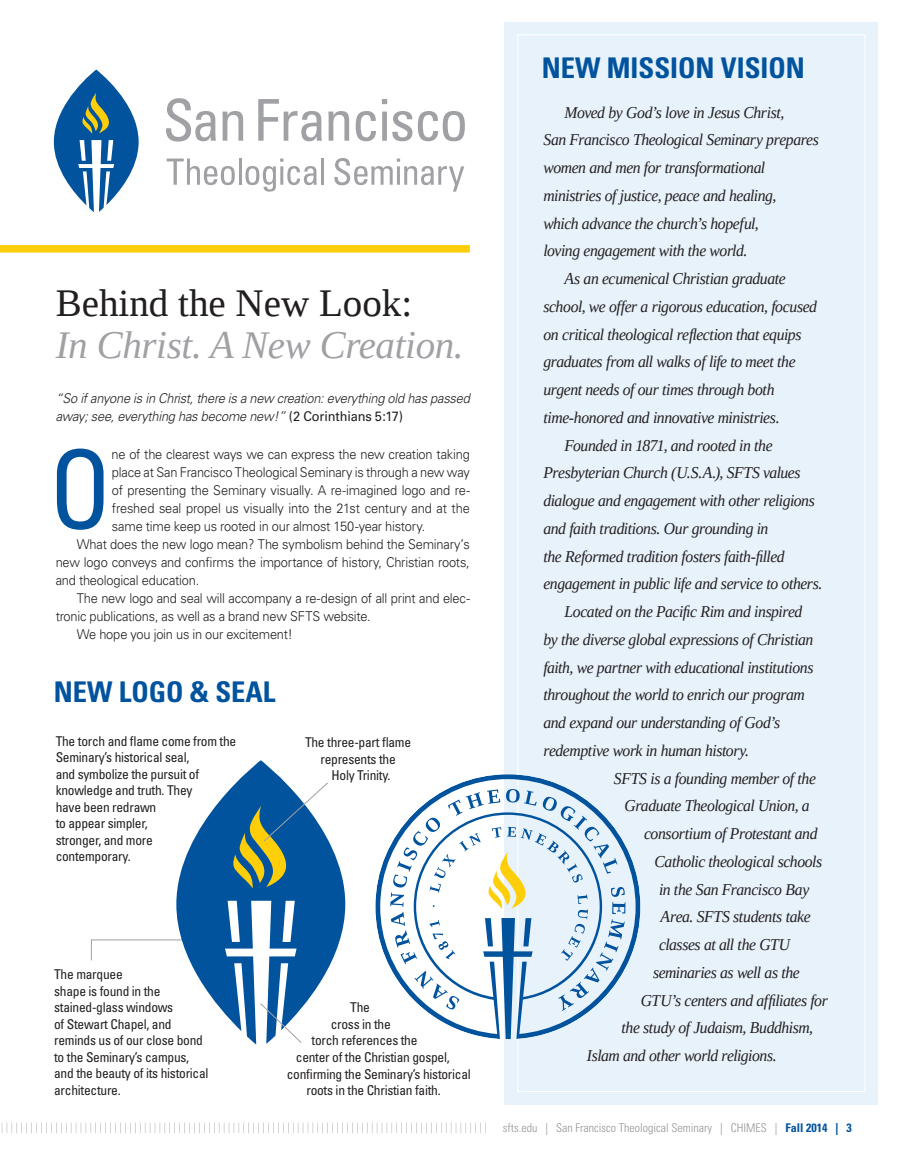
<style>
.page{position:relative;width:905px;height:1175px;background:#fff}
.page>*{position:absolute;margin:0;border:0;box-sizing:border-box;transform-origin:0 0}
.t1{font:condensed 108px "Univers";color:#01539e;scale:.95 1}
.t2{font:italic 39px "Tinos";letter-spacing:-.01em;color:#a0a1a5}
.t3{font:39px "Tinos";color:#231f20}
.t4{font:700 condensed 28.5px "Univers";color:#01539e}
.t5{font:italic 16.5px "Tinos";letter-spacing:-.025em;color:#231f20;scale:.95 1}
.t6{font:300 13.5px "Univers";letter-spacing:-.015em;color:#231f20;scale:.95 1}
.t7{font:condensed 13.5px/16.5px "Univers";letter-spacing:-.02em;color:#231f20}
.t8{font:italic 300 13.5px/18px "Univers";letter-spacing:-.015em;color:#231f20;scale:.95 1}
.t9{font:300 condensed 12px "Univers";color:#939598}
.s1{font-weight:400;font-style:normal}
.s2{font-weight:700;color:#01539e}
</style>
<div class="page">
<div style="left:505px;top:22px;width:373px;height:1082px;background:#e7f2fa"></div>
<svg style="left:166px;top:98px;width:50px;height:44px"></svg>
<svg style="left:222px;top:111px;width:21px;height:30px"></svg>
<svg style="left:258px;top:99px;width:64px;height:42px"></svg>
<svg style="left:328px;top:111px;width:21px;height:30px"></svg>
<svg style="left:356px;top:111px;width:20px;height:30px"></svg>
<svg style="left:382px;top:99px;width:30px;height:42px"></svg>
<svg style="left:418px;top:111px;width:47px;height:30px"></svg>
<svg style="left:167px;top:158px;width:68px;height:27px"></svg>
<hr style="left:239px;top:158px;width:3px;height:27px;background:#a0a1a5">
<svg style="left:245px;top:158px;width:72px;height:34px"></svg>
<hr style="left:321px;top:158px;width:3px;height:27px;background:#a0a1a5">
<svg style="left:334px;top:158px;width:130px;height:34px"></svg>
<svg style="left:54px;top:70px;width:85px;height:142px"></svg>
<div style="left:0;top:245px;width:470px;height:7px;background:#fece08"></div>
<svg style="left:91px;top:939px;width:85px;height:22px"></svg>
<svg style="left:176px;top:760px;width:169px;height:284px"></svg>
<svg style="left:259px;top:1002px;width:43px;height:41px"></svg>
<svg style="left:231px;top:781px;width:98px;height:107px;background:#457a92"></svg>
<svg style="left:375px;top:774px;width:265px;height:265px"></svg>
<svg style="left:2px;top:1122px;width:484px;height:11px"></svg>
<h2 class="t3" style="left:56px;top:278px;width:358px">Behind the New Look:</h2>
<h2 class="t2" style="left:56px;top:320px;width:409px">In Christ. A New Creation.</h2>
<p class="t8" style="left:56px;top:389px;width:437px">“So if anyone is in Christ, there is a new creation: everything old has passed away; see, everything has become new!” <span class="s1">(2 Corinthians 5:17)</span></p>
<h1 class="t1" style="left:49px;top:421px;width:67px">O</h1>
<p class="t6" style="left:112px;top:446px;width:378px">ne of the clearest ways we can express the new creation taking</p>
<p class="t6" style="left:112px;top:464px;width:378px">place at San Francisco Theological Seminary is through a new way</p>
<p class="t6" style="left:112px;top:482px;width:378px">of presenting the Seminary visually. A re-imagined logo and re-</p>
<p class="t6" style="left:112px;top:500px;width:378px">freshed seal propel us visually into the 21st century and at the</p>
<p class="t6" style="left:112px;top:518px;width:331px">same time keep us rooted in our almost 150-year history.</p>
<p class="t6" style="left:77px;top:536px;width:415px">What does the new logo mean? The symbolism behind the Seminary’s</p>
<p class="t6" style="left:56px;top:554px;width:437px">new logo conveys and confirms the importance of history, Christian roots,</p>
<p class="t6" style="left:56px;top:572px;width:153px">and theological education.</p>
<p class="t6" style="left:77px;top:590px;width:415px">The new logo and seal will accompany a re-design of all print and elec-</p>
<p class="t6" style="left:56px;top:608px;width:333px">tronic publications, as well as a brand new SFTS website.</p>
<p class="t6" style="left:77px;top:626px;width:229px">We hope you join us in our excitement!</p>
<h3 class="t4" style="left:54px;top:674px;width:20px">NEW</h3>
<h3 class="t4" style="left:119px;top:674px;width:158px">LOGO &amp; SEAL</h3>
<p class="t7" style="left:56px;top:732px;width:182px">The torch and flame come from the<br>Seminary’s historical seal,<br>and symbolize the pursuit of knowledge and truth. They<br>have been redrawn<br>to appear simpler,<br>stronger, and more<br>contemporary.</p>
<p class="t7" style="left:305px;top:734px;width:108px;text-align:center">The three-part flame represents the<br>Holy Trinity.</p>
<p class="t7" style="left:54px;top:966px;width:156px">The marquee<br>shape is found in the stained-glass windows<br>of Stewart Chapel, and reminds us of our close bond to the Seminary’s campus, and the beauty of its historical architecture.</p>
<p class="t7" style="left:350px;top:999px;width:21px">The</p>
<p class="t7" style="left:331px;top:1015px;width:62px">cross in the</p>
<p class="t7" style="left:311px;top:1032px;width:107px">torch references the</p>
<p class="t7" style="left:296px;top:1048px;width:155px">center of the Christian gospel,</p>
<p class="t7" style="left:287px;top:1065px;width:186px">confirming the Seminary’s historical</p>
<p class="t7" style="left:306px;top:1081px;width:136px">roots in the Christian faith.</p>
<h3 class="t4" style="left:542px;top:50px;width:194px">NEW MISSION VISION</h3>
<p class="t5" style="left:564px;top:101px;width:233px">Moved by God’s love in Jesus Christ,</p>
<p class="t5" style="left:543px;top:129px;width:291px">San Francisco Theological Seminary prepares</p>
<p class="t5" style="left:543px;top:157px;width:235px">women and men for transformational</p>
<p class="t5" style="left:543px;top:185px;width:247px">ministries of justice, peace and healing,</p>
<p class="t5" style="left:543px;top:212px;width:228px">which advance the church’s hopeful,</p>
<p class="t5" style="left:543px;top:240px;width:216px">loving engagement with the world.</p>
<p class="t5" style="left:564px;top:268px;width:234px">As an ecumenical Christian graduate</p>
<p class="t5" style="left:543px;top:296px;width:289px">school, we offer a rigorous education, focused</p>
<p class="t5" style="left:543px;top:323px;width:273px">on critical theological reflection that equips</p>
<p class="t5" style="left:543px;top:351px;width:267px">graduates from all walks of life to meet the</p>
<p class="t5" style="left:543px;top:379px;width:245px">urgent needs of our times through both</p>
<p class="t5" style="left:543px;top:407px;width:250px">time-honored and innovative ministries.</p>
<p class="t5" style="left:564px;top:434px;width:221px">Founded in 1871, and rooted in the</p>
<p class="t5" style="left:543px;top:462px;width:272px">Presbyterian Church (U.S.A.), SFTS values</p>
<p class="t5" style="left:543px;top:490px;width:287px">dialogue and engagement with other religions</p>
<p class="t5" style="left:543px;top:518px;width:238px">and faith traditions. Our grounding in</p>
<p class="t5" style="left:543px;top:545px;width:255px">the Reformed tradition fosters faith-filled</p>
<p class="t5" style="left:543px;top:573px;width:295px">engagement in public life and service to others.</p>
<p class="t5" style="left:564px;top:601px;width:252px">Located on the Pacific Rim and inspired</p>
<p class="t5" style="left:543px;top:628px;width:285px">by the diverse global expressions of Christian</p>
<p class="t5" style="left:543px;top:656px;width:286px">faith, we partner with educational institutions</p>
<p class="t5" style="left:543px;top:684px;width:276px">throughout the world to enrich our program</p>
<p class="t5" style="left:543px;top:712px;width:251px">and expand our understanding of God’s</p>
<p class="t5" style="left:543px;top:739px;width:218px">redemptive work in human history.</p>
<p class="t5" style="left:614px;top:767px;width:214px">SFTS is a founding member of the</p>
<p class="t5" style="left:624px;top:795px;width:196px">Graduate Theological Union, a</p>
<p class="t5" style="left:644px;top:823px;width:184px">consortium of Protestant and</p>
<p class="t5" style="left:654px;top:850px;width:178px">Catholic theological schools</p>
<p class="t5" style="left:659px;top:878px;width:160px">in the San Francisco Bay</p>
<p class="t5" style="left:660px;top:906px;width:159px">Area. SFTS students take</p>
<p class="t5" style="left:659px;top:934px;width:139px">classes at all the GTU</p>
<p class="t5" style="left:653px;top:961px;width:156px">seminaries as well as the</p>
<p class="t5" style="left:641px;top:989px;width:198px">GTU’s centers and affiliates for</p>
<p class="t5" style="left:621px;top:1017px;width:203px">the study of Judaism, Buddhism,</p>
<p class="t5" style="left:587px;top:1045px;width:201px">Islam and other world religions.</p>
<p class="t9" style="left:503px;top:1120px;width:350px">sfts.edu | San Francisco Theological Seminary | CHIMES | <span class="s2">FALL 2014 | 3</span></p>
</div>
